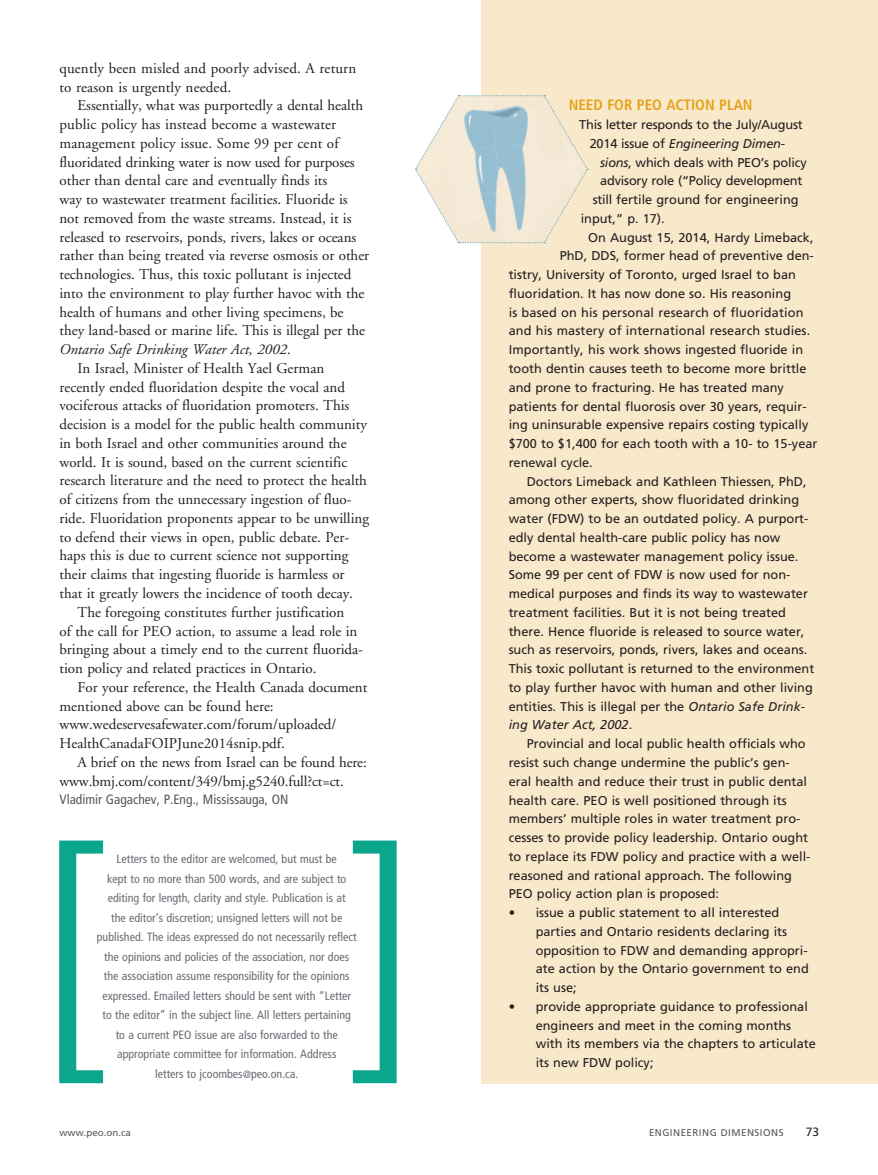
<style>
.page{position:relative;width:878px;height:1175px;background:#fff}
.page>*{position:absolute;margin:0;border:0;box-sizing:border-box;transform-origin:0 0}
.t1{font:300 270.75px "Frutiger";color:#0ca68d}
.t2{font:15px/18.8px "Adobe Garamond";color:#231f20}
.t3{font:italic 15px "Adobe Garamond";color:#231f20}
.t4{font:700 condensed 15px "Frutiger";color:#e6a218}
.t5{font:condensed 13.5px "Frutiger";color:#57585a}
.t6{font:12.75px/18.8px "Frutiger";color:#231f20}
.t7{font:italic 12.75px "Frutiger";color:#231f20}
.t8{font:condensed 12px/19.5px "Frutiger";color:#696b73;text-align:center}
.t9{font:12px "Frutiger";color:#231f20}
.t10{font:9.75px "Frutiger";letter-spacing:.05em;color:#57585a}
.t11{font:9.75px "Frutiger";color:#57585a}
.s1{font-style:normal}
.s2{font-size:10.5px}
.s3{font-style:italic}
</style>
<div class="page">
<div style="left:481px;top:0;width:397px;height:1084px;background:#f9e9cb"></div>
<svg style="left:415px;top:95px;width:173px;height:148px"></svg>
<p class="t2" style="left:59px;top:59px;width:298px">quently been misled and poorly advised. A return to reason is urgently needed.</p>
<p class="t2" style="left:77px;top:97px;width:287px">Essentially, what was purportedly a dental health</p>
<p class="t2" style="left:59px;top:115px;width:278px">public policy has instead become a wastewater</p>
<p class="t2" style="left:59px;top:134px;width:281px">management policy issue. Some 99 per cent of</p>
<p class="t2" style="left:59px;top:153px;width:297px">fluoridated drinking water is now used for purposes</p>
<p class="t2" style="left:59px;top:172px;width:269px">other than dental care and eventually finds its</p>
<p class="t2" style="left:59px;top:190px;width:290px">way to wastewater treatment facilities. Fluoride is</p>
<p class="t2" style="left:59px;top:209px;width:294px">not removed from the waste streams. Instead, it is</p>
<p class="t2" style="left:59px;top:228px;width:298px">released to reservoirs, ponds, rivers, lakes or oceans</p>
<p class="t2" style="left:59px;top:247px;width:311px">rather than being treated via reverse osmosis or other</p>
<p class="t2" style="left:59px;top:265px;width:293px">technologies. Thus, this toxic pollutant is injected</p>
<p class="t2" style="left:59px;top:284px;width:306px">into the environment to play further havoc with the</p>
<p class="t2" style="left:59px;top:303px;width:285px">health of humans and other living specimens, be</p>
<p class="t2" style="left:59px;top:322px;width:307px">they land-based or marine life. This is illegal per the</p>
<p class="t3" style="left:59px;top:341px;width:233px">Ontario Safe Drinking Water Act, 2002<span class="s1">.</span></p>
<p class="t2" style="left:77px;top:359px;width:248px">In Israel, Minister of Health Yael German</p>
<p class="t2" style="left:59px;top:378px;width:287px">recently ended fluoridation despite the vocal and</p>
<p class="t2" style="left:59px;top:397px;width:291px">vociferous attacks of fluoridation promoters. This</p>
<p class="t2" style="left:59px;top:415px;width:309px">decision is a model for the public health community</p>
<p class="t2" style="left:59px;top:434px;width:289px">in both Israel and other communities around the</p>
<p class="t2" style="left:59px;top:453px;width:289px">world. It is sound, based on the current scientific</p>
<p class="t2" style="left:59px;top:472px;width:309px">research literature and the need to protect the health</p>
<p class="t2" style="left:59px;top:490px;width:294px">of citizens from the unnecessary ingestion of fluo-</p>
<p class="t2" style="left:59px;top:509px;width:311px">ride. Fluoridation proponents appear to be unwilling</p>
<p class="t2" style="left:59px;top:528px;width:291px">to defend their views in open, public debate. Per-</p>
<p class="t2" style="left:59px;top:547px;width:290px">haps this is due to current science not supporting</p>
<p class="t2" style="left:59px;top:565px;width:287px">their claims that ingesting fluoride is harmless or</p>
<p class="t2" style="left:59px;top:584px;width:295px">that it greatly lowers the incidence of tooth decay.</p>
<p class="t2" style="left:77px;top:603px;width:268px">The foregoing constitutes further justification</p>
<p class="t2" style="left:59px;top:622px;width:299px">of the call for PEO action, to assume a lead role in</p>
<p class="t2" style="left:59px;top:640px;width:305px">bringing about a timely end to the current fluorida-</p>
<p class="t2" style="left:59px;top:659px;width:258px">tion policy and related practices in Ontario.</p>
<p class="t2" style="left:77px;top:678px;width:291px">For your reference, the Health Canada document</p>
<p class="t2" style="left:59px;top:697px;width:216px">mentioned above can be found here:</p>
<p class="t2" style="left:59px;top:715px;width:278px">www.wedeservesafewater.com/forum/uploaded/</p>
<p class="t2" style="left:59px;top:734px;width:227px">HealthCanadaFOIPJune2014snip.pdf.</p>
<p class="t2" style="left:77px;top:753px;width:291px">A brief on the news from Israel can be found here:</p>
<p class="t2" style="left:59px;top:772px;width:286px">www.bmj.com/content/349/bmj.g5240.full?ct=ct.</p>
<p class="t5" style="left:59px;top:791px;width:230px">Vladimir Gagachev, P.Eng., Mississauga, ON</p>
<h1 class="t1" style="left:40px;top:798px;width:77px">[</h1>
<p class="t8" style="left:97px;top:849px;width:261px">Letters to the editor are welcomed, but must be<br>kept to no more than 500 words, and are subject to editing for length, clarity and style. Publication is at<br>the editor’s discretion; unsigned letters will not be published. The ideas expressed do not necessarily reflect the opinions and policies of the association, nor does the association assume responsibility for the opinions expressed. Emailed letters should be sent with “Letter to the editor” in the subject line. All letters pertaining to a current PEO issue are also forwarded to the appropriate committee for information. Address</p>
<p class="t8" style="left:155px;top:1063px;width:145px">letters to jcoombes<span class="s2">@</span>peo.on.ca.</p>
<p class="t4" style="left:568px;top:96px;width:77px">NEED FOR PEO</p>
<p class="t4" style="left:666px;top:96px;width:88px">ACTION PLAN</p>
<p class="t6" style="left:579px;top:115px;width:225px;text-align:center">This letter responds to the July/August<br>2014 issue of <span class="s3">Engineering Dimen-</span></p>
<p class="t6" style="left:600px;top:153px;width:208px"><span class="s3">sions</span>, which deals with PEO’s policy</p>
<p class="t6" style="left:600px;top:172px;width:204px">advisory role (“Policy development</p>
<p class="t6" style="left:592px;top:190px;width:207px">still fertile ground for engineering</p>
<p class="t6" style="left:580px;top:209px;width:85px">input,” p. 17).</p>
<p class="t6" style="left:588px;top:228px;width:227px">On August 15, 2014, Hardy Limeback,</p>
<p class="t6" style="left:559px;top:247px;width:256px">PhD, DDS, former head of preventive den-</p>
<p class="t6" style="left:508px;top:265px;width:289px">tistry, University of Toronto, urged Israel to ban</p>
<p class="t6" style="left:508px;top:284px;width:284px">fluoridation. It has now done so. His reasoning</p>
<p class="t6" style="left:508px;top:303px;width:296px">is based on his personal research of fluoridation</p>
<p class="t6" style="left:508px;top:322px;width:303px">and his mastery of international research studies.</p>
<p class="t6" style="left:508px;top:340px;width:296px">Importantly, his work shows ingested fluoride in</p>
<p class="t6" style="left:508px;top:359px;width:299px">tooth dentin causes teeth to become more brittle</p>
<p class="t6" style="left:508px;top:378px;width:277px">and prone to fracturing. He has treated many</p>
<p class="t6" style="left:508px;top:397px;width:299px">patients for dental fluorosis over 30 years, requir-</p>
<p class="t6" style="left:508px;top:415px;width:301px">ing uninsurable expensive repairs costing typically</p>
<p class="t6" style="left:508px;top:434px;width:310px">$700 to $1,400 for each tooth with a 10- to 15-year</p>
<p class="t6" style="left:508px;top:453px;width:86px">renewal cycle.</p>
<p class="t6" style="left:526px;top:472px;width:281px">Doctors Limeback and Kathleen Thiessen, PhD,</p>
<p class="t6" style="left:508px;top:490px;width:292px">among other experts, show fluoridated drinking</p>
<p class="t6" style="left:508px;top:509px;width:301px">water (FDW) to be an outdated policy. A purport-</p>
<p class="t6" style="left:508px;top:528px;width:273px">edly dental health-care public policy has now</p>
<p class="t6" style="left:508px;top:547px;width:291px">become a wastewater management policy issue.</p>
<p class="t6" style="left:508px;top:565px;width:283px">Some 99 per cent of FDW is now used for non-</p>
<p class="t6" style="left:508px;top:584px;width:301px">medical purposes and finds its way to wastewater</p>
<p class="t6" style="left:508px;top:603px;width:279px">treatment facilities. B ut it is not being treated</p>
<p class="t6" style="left:508px;top:622px;width:297px">there. Hence fluoride is released to source water,</p>
<p class="t6" style="left:508px;top:640px;width:300px">such as reservoirs, ponds, rivers, lakes and oceans.</p>
<p class="t6" style="left:508px;top:659px;width:307px">This toxic pollutant is returned to the environment</p>
<p class="t6" style="left:508px;top:678px;width:305px">to play further havoc with human and other living</p>
<p class="t6" style="left:508px;top:697px;width:298px">entities. This is illegal per the <span class="s3">Ontario Safe Drink-</span></p>
<p class="t7" style="left:508px;top:717px;width:125px">ing Water Act, 2002<span class="s1">.</span></p>
<p class="t6" style="left:526px;top:734px;width:280px">Provincial and local public health officials who</p>
<p class="t6" style="left:508px;top:753px;width:282px">resist such change undermine the public’s gen-</p>
<p class="t6" style="left:508px;top:772px;width:300px">eral health and reduce their trust in public dental</p>
<p class="t6" style="left:508px;top:790px;width:279px">health care. PEO is well positioned through its</p>
<p class="t6" style="left:508px;top:809px;width:293px">members’ multiple roles in water treatment pro-</p>
<p class="t6" style="left:508px;top:828px;width:301px">cesses to provide policy leadership. Ontario ought</p>
<p class="t6" style="left:508px;top:847px;width:303px">to replace its FDW policy and practice with a well-</p>
<p class="t6" style="left:508px;top:865px;width:285px">reasoned and rational approach. The following</p>
<p class="t6" style="left:508px;top:884px;width:212px">PEO policy action plan is proposed:</p>
<p class="t6" style="left:535px;top:903px;width:274px;text-indent:-27px">• issue a public statement to all interested parties and Ontario residents declaring its opposition to FDW and demanding appropri&shy;ate action by the Ontario government to end its use;</p>
<p class="t6" style="left:535px;top:997px;width:282px;text-indent:-27px">• provide appropriate guidance to professional engineers and meet in the coming months with its members via the chapters to articulate</p>
<p class="t6" style="left:535px;top:1053px;width:119px">its new FDW policy;</p>
<p class="t11" style="left:59px;top:1126px;width:73px">www.peo.on.ca</p>
<p class="t10" style="left:649px;top:1126px;width:136px">ENGINEERING DIMENSIONS</p>
<p class="t9" style="left:805px;top:1124px;width:15px">73</p>
</div>
